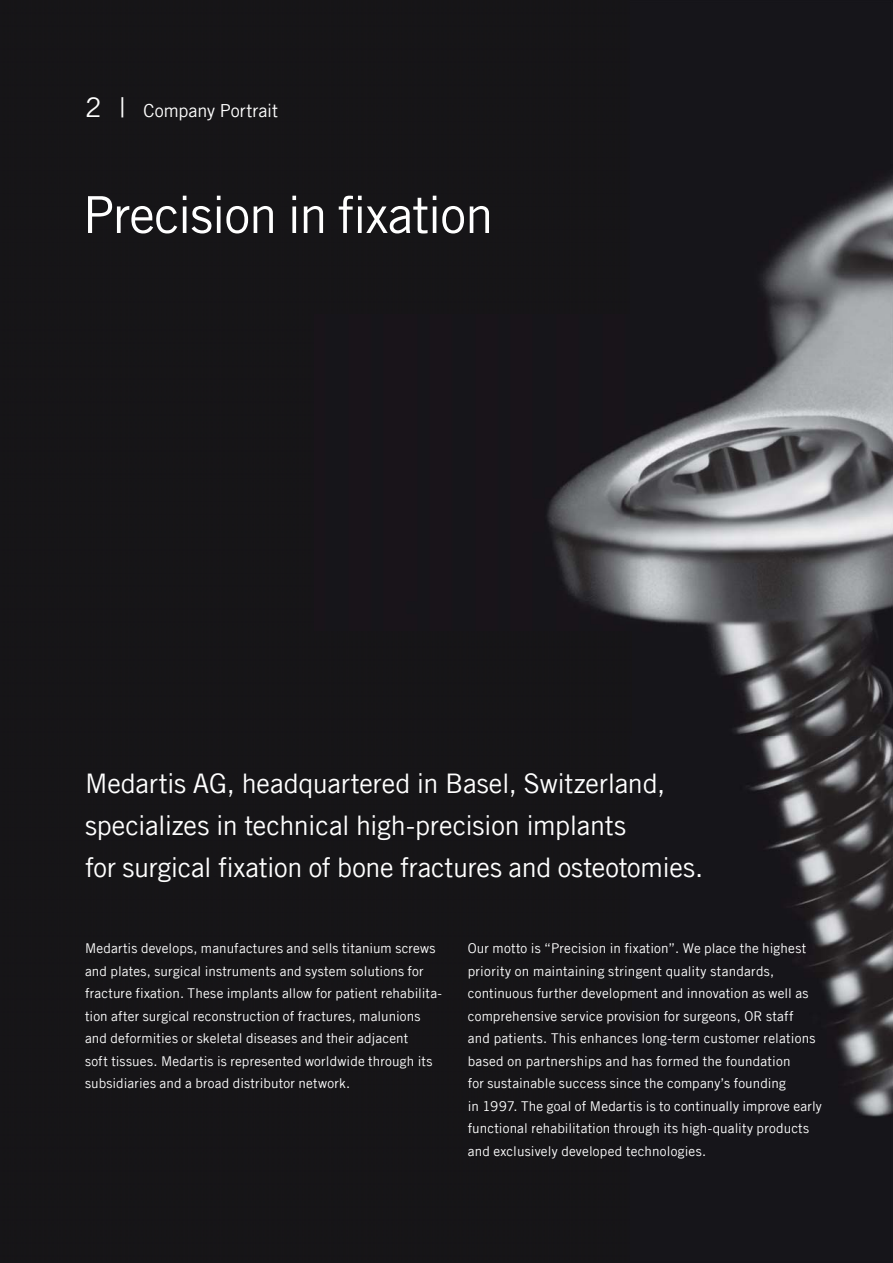
<style>
.page{position:relative;width:893px;height:1263px;background:#fff}
.page>*{position:absolute;margin:0;border:0;box-sizing:border-box;transform-origin:0 0}
.t1{font:51px "Trade Gothic LT Com";letter-spacing:-.025em;color:#fff}
.t2{font:27px/42px "Trade Gothic LT Com";letter-spacing:-.01em;color:#fff}
.t3{font:18px "Trade Gothic LT Com";letter-spacing:-.005em;color:#fff}
.t4{font:13.5px/22.5px "Trade Gothic LT Com";letter-spacing:.015em;color:#fff}
.s1{font-size:27px}
</style>
<div class="page">
<img style="left:0;top:0;width:893px;height:1263px">
<h3 class="t3" style="left:85px;top:100px;width:194px"><span class="s1">2 |</span> Company Portrait</h3>
<h1 class="t1" style="left:83px;top:184px;width:412px">Precision in fixation</h1>
<h2 class="t2" style="left:85px;top:762px;width:620px">Medartis AG, headquartered in Basel, Switzerland, specializes in technical high-precision implants<br>for surgical fixation of bone fractures and osteotomies.</h2>
<p class="t4" style="left:85px;top:937px;width:359px">Medartis develops, manufactures and sells titanium screws and plates, surgical instruments and system solutions for fracture fixation. These implants allow for patient rehabilita&shy;tion after surgical reconstruction of fractures, malunions and deformities or skeletal diseases and their adjacent<br>soft tissues. Medartis is represented worldwide through its subsidiaries and a broad distributor network.</p>
<p class="t4" style="left:468px;top:937px;width:356px">Our motto is “Precision in fixation”. We place the highest priority on maintaining stringent quality standards, continuous further development and innovation as well as comprehensive service provision for surgeons, OR staff<br>and patients. This enhances long-term customer relations based on partnerships and has formed the foundation<br>for sustainable success since the company’s founding<br>in 1997. The goal of Medartis is to continually improve early functional rehabilitation through its high-quality products and exclusively developed technologies.</p>
</div>
